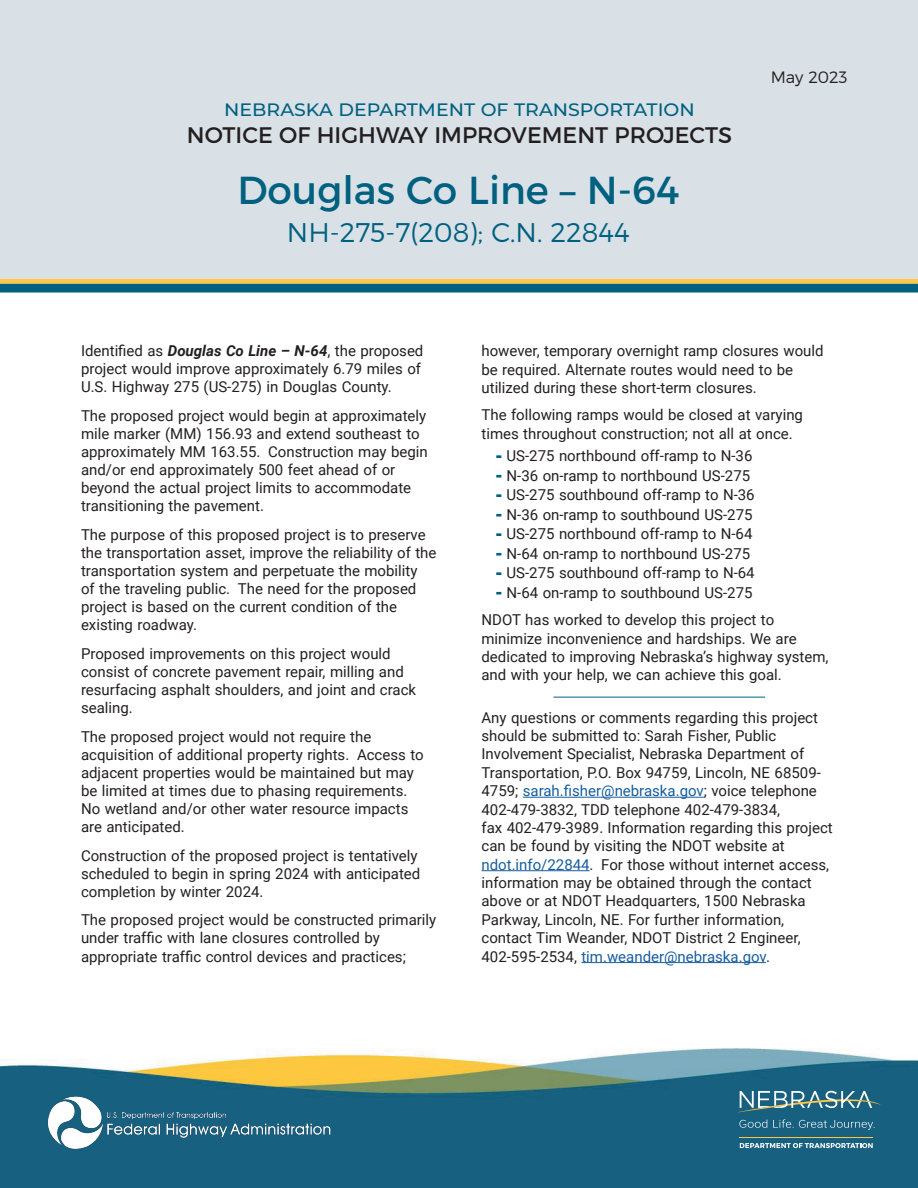
<style>
.page{position:relative;width:918px;height:1188px;background:#fff}
.page>*{position:absolute;margin:0;border:0;box-sizing:border-box;transform-origin:0 0}
.t1{font:39px "Montserrat";color:#00607f}
.t2{font:300 27px "Montserrat";color:#00607f}
.t3{font:22.5px "Montserrat";color:#231f20}
.t4{font:500 18px "Montserrat";color:#00607f;scale:1.05 1}
.t5{font:300 16.5px "Montserrat";color:#231f20}
.t6{font:15px/18px "Roboto";color:#231f20}
.s1{font-weight:700;font-style:italic}
.s2{color:#00607f}
.s3{color:#175d9e}
</style>
<div class="page">
<img style="left:0;top:1048px;width:918px;height:140px">
<img style="left:48px;top:1095px;width:286px;height:56px">
<svg style="left:740px;top:1143px;width:133px;height:5px"></svg>
<svg style="left:738px;top:1091px;width:142px;height:21px;background:#548695"></svg>
<hr style="left:739px;top:1137px;width:134px;height:1px;background:#fec842">
<svg style="left:739px;top:1120px;width:28px;height:8px"></svg>
<svg style="left:773px;top:1119px;width:102px;height:11px"></svg>
<div style="left:0;top:0;width:918px;height:282px;background:#d9e1e7"></div>
<div style="left:0;top:284px;width:918px;height:8px;background:#00607f"></div>
<div style="left:0;top:279px;width:918px;height:5px;background:#fec842"></div>
<hr style="left:554px;top:697px;width:211px;height:1px;background:#00607f">
<hr style="left:523px;top:797px;width:181px;height:1px;background:#175d9e">
<hr style="left:482px;top:870px;width:108px;height:1px;background:#175d9e">
<hr style="left:581px;top:962px;width:185px;height:1px;background:#175d9e">
<p class="t4" style="left:224px;top:97px;width:450px">NEBRASKA DEPARTMENT OF TRANSPORTATION</p>
<p class="t3" style="left:187px;top:122px;width:547px">NOTICE OF HIGHWAY IMPROVEMENT PROJECTS</p>
<p class="t1" style="left:237px;top:166px;width:444px">Douglas Co Line – N-64</p>
<p class="t2" style="left:287px;top:216px;width:344px">NH-275-7(208); C.N. 22844</p>
<p class="t5" style="left:771px;top:68px;width:78px">May 2023</p>
<p class="t6" style="left:81px;top:341px;width:344px">Identified as <span class="s1">Douglas Co Line – N-64</span>, the proposed project would improve approximately 6.79 miles of<br>U.S. Highway 275 (US-275) in Douglas County.</p>
<p class="t6" style="left:81px;top:406px;width:348px">The proposed project would begin at approximately mile marker (MM) 156.93 and extend southeast to approximately MM 163.55. Construction may begin and/or end approximately 500 feet ahead of or beyond the actual project limits to accommodate transitioning the pavement.</p>
<p class="t6" style="left:81px;top:525px;width:357px">The purpose of this proposed project is to preserve the transportation asset, improve the reliability of the transportation system and perpetuate the mobility<br>of the traveling public. The need for the proposed project is based on the current condition of the existing roadway.</p>
<p class="t6" style="left:81px;top:644px;width:337px">Proposed improvements on this project would consist of concrete pavement repair, milling and resurfacing asphalt shoulders, and joint and crack sealing.</p>
<p class="t6" style="left:81px;top:727px;width:344px">The proposed project would not require the acquisition of additional property rights. Access to adjacent properties would be maintained but may be limited at times due to phasing requirements.<br>No wetland and/or other water resource impacts are anticipated.</p>
<p class="t6" style="left:81px;top:846px;width:341px">Construction of the proposed project is tentatively scheduled to begin in spring 2024 with anticipated completion by winter 2024.</p>
<p class="t6" style="left:81px;top:910px;width:357px">The proposed project would be constructed primarily under traffic with lane closures controlled by appropriate traffic control devices and practices;</p>
<p class="t6" style="left:482px;top:341px;width:344px">however, temporary overnight ramp closures would be required. Alternate routes would need to be utilized during these short-term closures.</p>
<p class="t6" style="left:482px;top:405px;width:323px">The following ramps would be closed at varying times throughout construction; not all at once.</p>
<p class="t6" style="left:497px;top:446px;width:257px"><span class="s2">-</span> US-275 northbound off-ramp to N-36</p>
<p class="t6" style="left:497px;top:466px;width:255px"><span class="s2">-</span> N-36 on-ramp to northbound US-275</p>
<p class="t6" style="left:497px;top:485px;width:259px"><span class="s2">-</span> US-275 southbound off-ramp to N-36</p>
<p class="t6" style="left:497px;top:505px;width:257px"><span class="s2">-</span> N-36 on-ramp to southbound US-275</p>
<p class="t6" style="left:497px;top:524px;width:257px"><span class="s2">-</span> US-275 northbound off-ramp to N-64</p>
<p class="t6" style="left:497px;top:544px;width:255px"><span class="s2">-</span> N-64 on-ramp to northbound US-275</p>
<p class="t6" style="left:497px;top:563px;width:259px"><span class="s2">-</span> US-275 southbound off-ramp to N-64</p>
<p class="t6" style="left:497px;top:583px;width:257px"><span class="s2">-</span> N-64 on-ramp to southbound US-275</p>
<p class="t6" style="left:482px;top:610px;width:349px">NDOT has worked to develop this project to minimize inconvenience and hardships. We are dedicated to improving Nebraska’s highway system, and with your help, we can achieve this goal.</p>
<p class="t6" style="left:482px;top:708px;width:353px">Any questions or comments regarding this project should be submitted to: Sarah Fisher, Public Involvement Specialist, Nebraska Department of Transportation, P.O. Box 94759, Lincoln, NE 68509- 4759; <span class="s3">sarah.fisher@nebraska.gov</span>; voice telephone 402-479-3832, TDD telephone 402‑479‑3834,<br>fax 402‑479‑3989. Information regarding this project can be found by visiting the NDOT website at <span class="s3">ndot.info/22844</span>. For those without internet access, information may be obtained through the contact above or at NDOT Headquarters, 1500 Nebraska Parkway, Lincoln, NE. For further information, contact Tim Weander, NDOT District 2 Engineer, 402‑595‑2534, <span class="s3">tim.weander@nebraska.gov</span>.</p>
</div>
